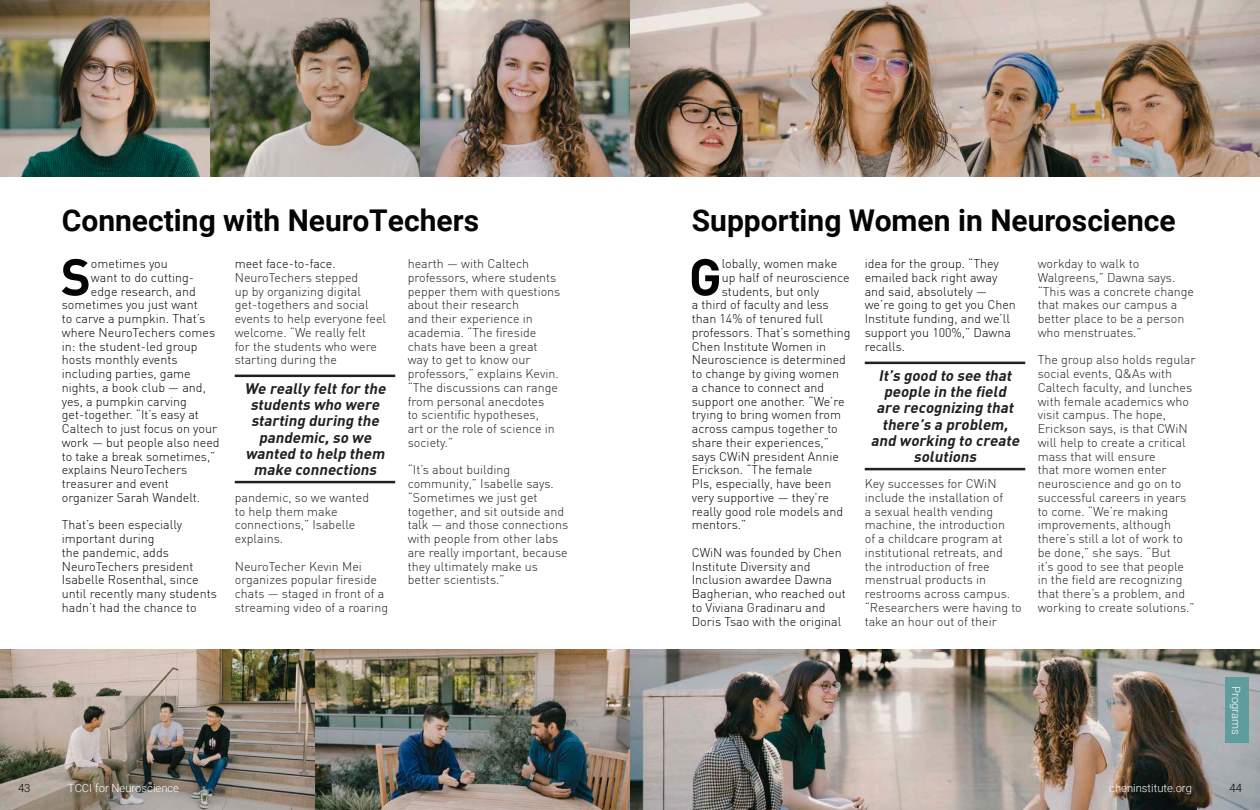
<style>
.page{position:relative;width:1260px;height:810px;background:#fff}
.page>*{position:absolute;margin:0;border:0;box-sizing:border-box;transform-origin:0 0}
.t1{font:51.12px "DIN Bold";color:#040503}
.t2{font:700 30px "Roboto";color:#040503}
.pull_quotes{font:italic 15px/16.2px "DIN Bold";color:#231f20;text-align:center}
.t3{font:300 12.5px/13.8px "DIN";color:#231f20}
.t4{font:300 12.5px/13.8px "DIN";color:#040503}
.t5{font:300 11.25px "Roboto";color:#fff}
.t6{font:300 11.25px "Roboto";color:#040503}
.s1{color:#040503}
</style>
<div class="page">
<img style="left:0;top:0;width:1260px;height:176px">
<img style="left:0;top:649px;width:1260px;height:161px">
<div style="left:1225px;top:678px;width:24px;height:65px;background:#5e9c9d"></div>
<hr style="left:235px;top:375px;width:160px;height:2px;background:#231f20">
<hr style="left:235px;top:481px;width:160px;height:2px;background:#231f20">
<hr style="left:865px;top:362px;width:160px;height:2px;background:#231f20">
<hr style="left:865px;top:468px;width:160px;height:2px;background:#231f20">
<p class="t2" style="left:62px;top:199px;width:419px">Connecting with NeuroTechers</p>
<p class="t1" style="left:61px;top:244px;width:32px">S</p>
<p class="t4" style="left:91px;top:257px;width:78px">ometimes you</p>
<p class="t3" style="left:408px;top:257px;width:154px">hearth — with Caltech professors, where students pepper them with questions about their research<br>and their experience in academia. “The fireside chats have been a great way to get to know our professors,” explains Kevin. “The discussions can range from personal anecdotes<br>to scientific hypotheses,<br>art or the role of science in society.”</p>
<p class="t3" style="left:408px;top:463px;width:162px">“It’s about building community,” Isabelle says. “Sometimes we just get together, and sit outside and talk — and those connections with people from other labs are really important, because they ultimately make us better scientists.”</p>
<p class="t3" style="left:235px;top:257px;width:153px"><span class="s1">meet face-to-face.<br></span>NeuroTechers stepped<br>up by organizing digital get-togethers and social events to help everyone feel welcome. “We really felt<br>for the students who were starting during the</p>
<p class="t4" style="left:91px;top:270px;width:105px">want to do cutting-</p>
<p class="t4" style="left:91px;top:284px;width:106px">edge research, and</p>
<p class="t4" style="left:62px;top:298px;width:138px">sometimes you just want</p>
<p class="t4" style="left:62px;top:312px;width:145px">to carve a pumpkin. That’s</p>
<p class="t4" style="left:62px;top:325px;width:155px">where NeuroTechers comes</p>
<p class="t4" style="left:62px;top:339px;width:137px">in: the student-led group</p>
<p class="t4" style="left:62px;top:353px;width:117px">hosts monthly events</p>
<p class="t4" style="left:62px;top:367px;width:130px">including parties, game</p>
<p class="t4" style="left:62px;top:380px;width:146px">nights, a book club — and,</p>
<p class="t4" style="left:62px;top:394px;width:127px">yes, a pumpkin carving</p>
<p class="t4" style="left:62px;top:408px;width:139px">get-together. “It’s easy at</p>
<p class="t4" style="left:62px;top:422px;width:157px">Caltech to just focus on your</p>
<p class="t4" style="left:62px;top:435px;width:159px">work — but people also need</p>
<p class="t4" style="left:62px;top:449px;width:155px">to take a break sometimes,”</p>
<p class="t4" style="left:62px;top:463px;width:127px">explains NeuroTechers</p>
<p class="t4" style="left:62px;top:477px;width:109px">treasurer and event</p>
<p class="t4" style="left:62px;top:490px;width:140px">organizer Sarah Wandelt.</p>
<p class="t4" style="left:62px;top:518px;width:157px">That’s been especially important during<br>the pandemic, adds<br>NeuroTechers president<br>Isabelle Rosenthal, since until recently many students hadn’t had the chance to</p>
<p class="pull_quotes" style="left:244px;top:380px;width:146px">We really feltfor the students who were starting during the pandemic,so we wanted to help them make connections</p>
<p class="t3" style="left:235px;top:490px;width:136px">pandemic, so we wanted to help them make connections,” Isabelle explains.</p>
<p class="t3" style="left:235px;top:559px;width:155px">NeuroTecher Kevin Mei organizes popular fireside chats — staged in front of a streaming video of a roaring</p>
<p class="t2" style="left:692px;top:199px;width:486px">Supporting Women in Neuroscience</p>
<p class="t1" style="left:689px;top:244px;width:35px">G</p>
<p class="t4" style="left:722px;top:257px;width:117px">lobally, women make</p>
<p class="t4" style="left:722px;top:270px;width:129px">up half of neuroscience</p>
<p class="t4" style="left:722px;top:284px;width:99px">students, but only</p>
<p class="t4" style="left:692px;top:298px;width:138px">a third of faculty and less</p>
<p class="t4" style="left:692px;top:312px;width:133px">than 14% of tenured full</p>
<p class="t4" style="left:692px;top:325px;width:160px">professors. That’s something</p>
<p class="t4" style="left:692px;top:339px;width:136px">Chen Institute Women in</p>
<p class="t4" style="left:692px;top:353px;width:156px">Neuroscience is determined</p>
<p class="t4" style="left:692px;top:367px;width:149px">to change by giving women</p>
<p class="t4" style="left:692px;top:380px;width:134px">a chance to connect and</p>
<p class="t4" style="left:692px;top:394px;width:154px">support one another. “We’re</p>
<p class="t4" style="left:692px;top:408px;width:151px">trying to bring women from</p>
<p class="t4" style="left:692px;top:422px;width:148px">across campus together to</p>
<p class="t4" style="left:692px;top:435px;width:139px">share their experiences,”</p>
<p class="t4" style="left:692px;top:449px;width:149px">says CWiN president Annie</p>
<p class="t4" style="left:692px;top:463px;width:122px">Erickson. “The female</p>
<p class="t4" style="left:692px;top:477px;width:141px">PIs, especially, have been</p>
<p class="t4" style="left:692px;top:490px;width:139px">very supportive — they’re</p>
<p class="t4" style="left:692px;top:504px;width:153px">really good role models and</p>
<p class="t4" style="left:692px;top:518px;width:56px">mentors.”</p>
<p class="t4" style="left:692px;top:545px;width:155px">CWiN was founded by Chen<br>Institute Diversity and<br>Inclusion awardee Dawna<br>Bagherian, who reached out to Viviana Gradinaru and<br>Doris Tsao with the original</p>
<p class="t4" style="left:865px;top:257px;width:153px">idea for the group. “They emailed back right away and said, absolutely — we’re going to get you Chen<br>Institute funding, and we’ll support you 100%,” Dawna recalls.</p>
<p class="pull_quotes" style="left:871px;top:367px;width:153px">It’s good to see that people in the field are recognizing that there’s a problem, and working to create solutions</p>
<p class="t3" style="left:865px;top:477px;width:142px">Key successes for CWiN include the installation of a sexual health vending machine, the introduction of a childcare program at institutional retreats, and the introduction of free menstrual products in</p>
<p class="t3" style="left:865px;top:587px;width:159px">restrooms across campus. “Researchers were having to take an hour out of their</p>
<p class="t3" style="left:1038px;top:257px;width:158px">workday to walk to<br>Walgreens,” Dawna says. “This was a concrete change that makes our campus a better place to be a person who menstruates.”</p>
<p class="t3" style="left:1038px;top:353px;width:159px">The group also holds regular social events, Q&amp;As with<br>Caltech faculty, and lunches with female academics who visit campus. The hope,<br>Erickson says, is that CWiN will help to create a critical mass that will ensure<br>that more women enter neuroscience and go on to successful careers in years to come. “We’re making improvements, although there’s still a lot of work to be done,” she says. “But<br>it’s good to see that people in the field are recognizing that there’s a problem, and working to create solutions.”</p>
<p class="t5" style="left:1244px;top:686px;width:50px;rotate:90deg">Programs</p>
<p class="t6" style="left:18px;top:780px;width:14px">43</p>
<p class="t5" style="left:68px;top:780px;width:113px">TCCI for Neuroscience</p>
<p class="t5" style="left:1109px;top:780px;width:84px">cheninstitute.org</p>
<p class="t6" style="left:1230px;top:780px;width:14px">44</p>
</div>
